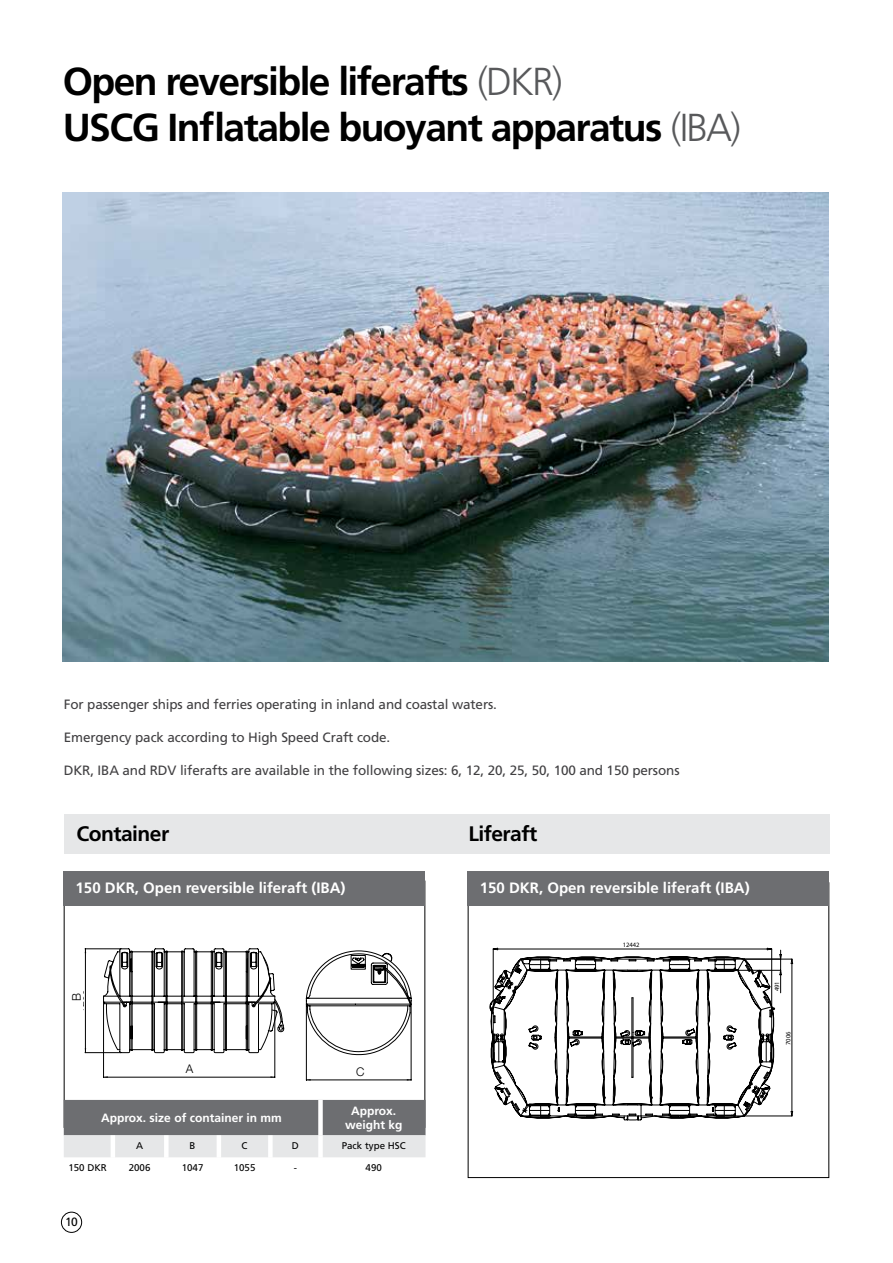
<style>
.page{position:relative;width:893px;height:1263px;background:#fff}
.page>*{position:absolute;margin:0;border:0;box-sizing:border-box;transform-origin:0 0}
.t1{font:700 39px/46.8px "Frutiger";letter-spacing:-.04em;color:#000}
.t2{font:700 21px "Frutiger";letter-spacing:-.025em;color:#000}
.t3{font:700 15px "Frutiger";color:#fff}
.t4{font:13.5px "Frutiger";letter-spacing:-.01em;color:#414042}
.t5{font:700 12px/14.4px "Frutiger";color:#fff;text-align:center}
.t6{font:12px "Frutiger";color:#000}
.t7{font:300 11.85px "Helvetica Neue";color:#000}
.t8{font:9.75px "Frutiger";color:#000}
.t9{font:6.6px "Myriad";color:#000}
.s1{font-weight:300;color:#58595b}
</style>
<div class="page">
<img style="left:63px;top:192px;width:765px;height:470px">
<div style="left:64px;top:871px;width:361px;height:34px;background:#6d6e71"></div>
<div style="left:468px;top:871px;width:361px;height:34px;background:#6d6e71"></div>
<svg style="left:490px;top:948px;width:303px;height:172px"></svg>
<svg style="left:83px;top:948px;width:329px;height:133px"></svg>
<svg style="left:64px;top:1100px;width:362px;height:57px;background:#9a9b9d"></svg>
<hr style="left:111px;top:1135px;width:4px;height:22px;background:#fff">
<div style="left:164px;top:1135px;width:5px;height:22px;background:#fff"></div>
<hr style="left:217px;top:1135px;width:4px;height:22px;background:#fff">
<div style="left:268px;top:1135px;width:5px;height:22px;background:#fff"></div>
<div style="left:318px;top:1135px;width:5px;height:22px;background:#fff"></div>
<div style="left:318px;top:1100px;width:5px;height:35px;background:#fff"></div>
<div style="left:61px;top:1212px;width:21px;height:20px;border:1px solid #000;border-radius:50%"></div>
<div style="left:149px;top:1061px;width:82px;height:14px;background:#fff"></div>
<div style="left:319px;top:1065px;width:82px;height:13px;background:#fff"></div>
<div style="left:65px;top:815px;width:765px;height:39px;background:#e6e7e8"></div>
<h1 class="t1" style="left:63px;top:58px;width:680px">Open reversible liferafts <span class="s1">(DKR)<br></span>USCG Inflatable buoyant apparatus <span class="s1">(IBA)</span></h1>
<p class="t4" style="left:64px;top:696px;width:435px">For passenger ships and ferries operating in inland and coastal waters.</p>
<p class="t4" style="left:64px;top:729px;width:328px">Emergency pack according to High Speed Craft code.</p>
<p class="t4" style="left:64px;top:762px;width:617px">DKR, IBA and RDV liferafts are available in the following sizes: 6, 12, 20, 25, 50, 100 and 150 persons</p>
<h2 class="t2" style="left:77px;top:821px;width:94px">Container</h2>
<h2 class="t2" style="left:468px;top:821px;width:70px">Liferaft</h2>
<p class="t3" style="left:76px;top:879px;width:271px">150 DKR, Open reversible liferaft (IBA)</p>
<p class="t3" style="left:480px;top:879px;width:271px">150 DKR, Open reversible liferaft (IBA)</p>
<p class="t7" style="left:67px;top:1001px;width:9px;rotate:-90deg">B</p>
<p class="t7" style="left:186px;top:1059px;width:9px">A</p>
<p class="t7" style="left:356px;top:1062px;width:10px">C</p>
<p class="t5" style="left:101px;top:1111px;width:182px">Approx. size of container in mm</p>
<p class="t5" style="left:345px;top:1103px;width:59px">Approx. weight kg</p>
<p class="t8" style="left:136px;top:1139px;width:9px">A</p>
<p class="t8" style="left:190px;top:1139px;width:7px">B</p>
<p class="t8" style="left:242px;top:1139px;width:7px">C</p>
<p class="t8" style="left:292px;top:1139px;width:9px">D</p>
<p class="t8" style="left:342px;top:1139px;width:65px">Pack type HSC</p>
<p class="t8" style="left:68px;top:1161px;width:40px">150 DKR</p>
<p class="t8" style="left:129px;top:1161px;width:23px">2006</p>
<p class="t8" style="left:182px;top:1161px;width:23px">1047</p>
<p class="t8" style="left:234px;top:1161px;width:23px">1055</p>
<p class="t8" style="left:294px;top:1161px;width:5px">-</p>
<p class="t8" style="left:366px;top:1161px;width:18px">490</p>
<p class="t6" style="left:65px;top:1215px;width:14px">10</p>
<p class="t9" style="left:623px;top:942px;width:18px">12442</p>
<p class="t9" style="left:774px;top:991px;width:12px;rotate:-90deg">491</p>
<p class="t9" style="left:785px;top:1045px;width:15px;rotate:-90deg">7006</p>
</div>
